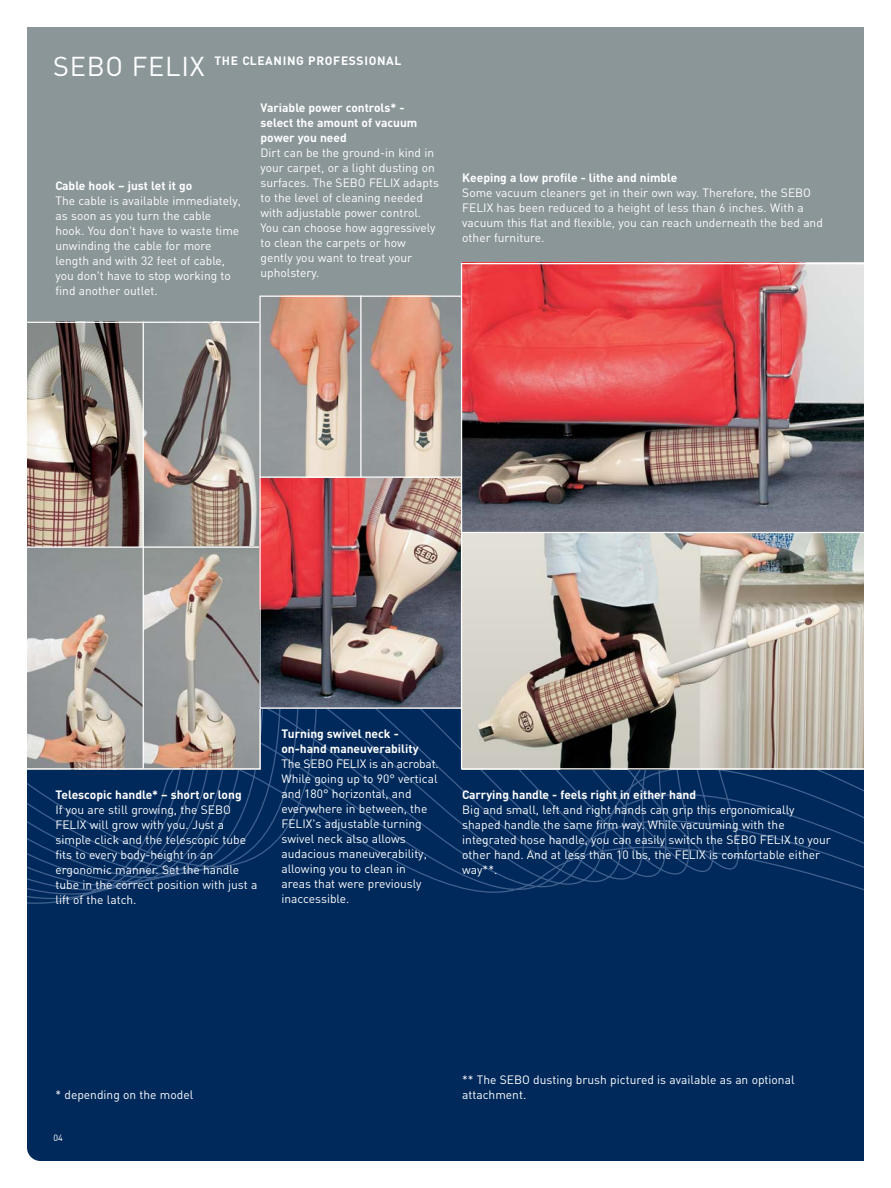
<style>
.page{position:relative;width:891px;height:1188px;background:#fff}
.page>*{position:absolute;margin:0;border:0;box-sizing:border-box;transform-origin:0 0}
.t1{font:27px "DIN";letter-spacing:.025em;color:#fff}
.t2{font:12px/15px "DIN";color:#fff}
.t3{font:700 12px/15px "DIN";color:#fff}
.t4{font:700 12px "DIN";letter-spacing:.055em;color:#fff}
.t5{font:9px "DIN";color:#fff}
</style>
<div class="page">
<div style="left:27px;top:580px;width:547px;height:581px;background:#00295b;border-radius:14px"></div>
<div style="left:534px;top:579px;width:330px;height:582px;background:#00295b"></div>
<svg style="left:27px;top:709px;width:837px;height:195px"></svg>
<div style="left:27px;top:27px;width:837px;height:337px;background:#8b9699"></div>
<img style="left:27px;top:324px;width:116px;height:222px">
<img style="left:144px;top:324px;width:115px;height:222px">
<img style="left:27px;top:548px;width:116px;height:220px">
<svg style="left:144px;top:548px;width:115px;height:220px;background:#a7a19b"></svg>
<hr style="left:143px;top:322px;width:1px;height:447px;background:#fff">
<img style="left:259px;top:295px;width:201px;height:414px">
<img style="left:460px;top:262px;width:404px;height:508px">
<hr style="left:360px;top:296px;width:2px;height:181px;background:#fff">
<h1 class="t1" style="left:53px;top:57px;width:153px">SEBO FELIX</h1>
<p class="t4" style="left:214px;top:56px;width:189px">THE CLEANING PROFESSIONAL</p>
<p class="t3" style="left:55px;top:179px;width:138px">Cable hook – just let it go</p>
<p class="t2" style="left:55px;top:194px;width:187px">The cable is available immediately, as soon as you turn the cable hook. You don't have to waste time unwinding the cable for more length and with 32 feet of cable, you don't have to stop working to find another outlet.</p>
<p class="t3" style="left:261px;top:102px;width:158px">Variable power controls* - select the amount of vacuum power you need</p>
<p class="t2" style="left:261px;top:147px;width:180px">Dirt can be the ground-in kind in your carpet, or a light dusting on surfaces. The SEBO FELIX adapts to the level of cleaning needed with adjustable power control.<br>You can choose how aggressively to clean the carpets or how gently you want to treat your upholstery.</p>
<p class="t3" style="left:462px;top:172px;width:217px">Keeping a low profile - lithe and nimble</p>
<p class="t2" style="left:462px;top:187px;width:362px">Some vacuum cleaners get in their own way. Therefore, the SEBO FELIX has been reduced to a height of less than 6 inches. With a vacuum this flat and flexible, you can reach underneath the bed and other furniture.</p>
<p class="t3" style="left:55px;top:789px;width:188px">Telescopic handle* – short or long</p>
<p class="t2" style="left:55px;top:804px;width:203px">If you are still growing, the SEBO<br>FELIX will grow with you. Just a simple click and the telescopic tube fits to every body-height in an ergonomic manner. Set the handle tube in the correct position with just a lift of the latch.</p>
<p class="t3" style="left:281px;top:728px;width:139px">Turning swivel neck - on-hand maneuverability</p>
<p class="t2" style="left:281px;top:758px;width:159px">The SEBO FELIX is an acrobat.<br>While going up to 90° vertical and 180° horizontal, and everywhere in between, the<br>FELIX's adjustable turning swivel neck also allows audacious maneuverability, allowing you to clean in<br>areas that were previously inaccessible.</p>
<p class="t3" style="left:462px;top:789px;width:235px">Carrying handle - feels right in either hand</p>
<p class="t2" style="left:462px;top:804px;width:370px">Big and small, left and right hands can grip this ergonomically shaped handle the same firm way. While vacuuming with the integrated hose handle, you can easily switch the SEBO FELIX to your other hand. And at less than 10 lbs, the FELIX is comfortable either way**.</p>
<p class="t2" style="left:55px;top:1089px;width:139px">* depending on the model</p>
<p class="t5" style="left:54px;top:1134px;width:11px">04</p>
<p class="t2" style="left:462px;top:1074px;width:334px">** The SEBO dusting brush pictured is available as an optional attachment.</p>
</div>
